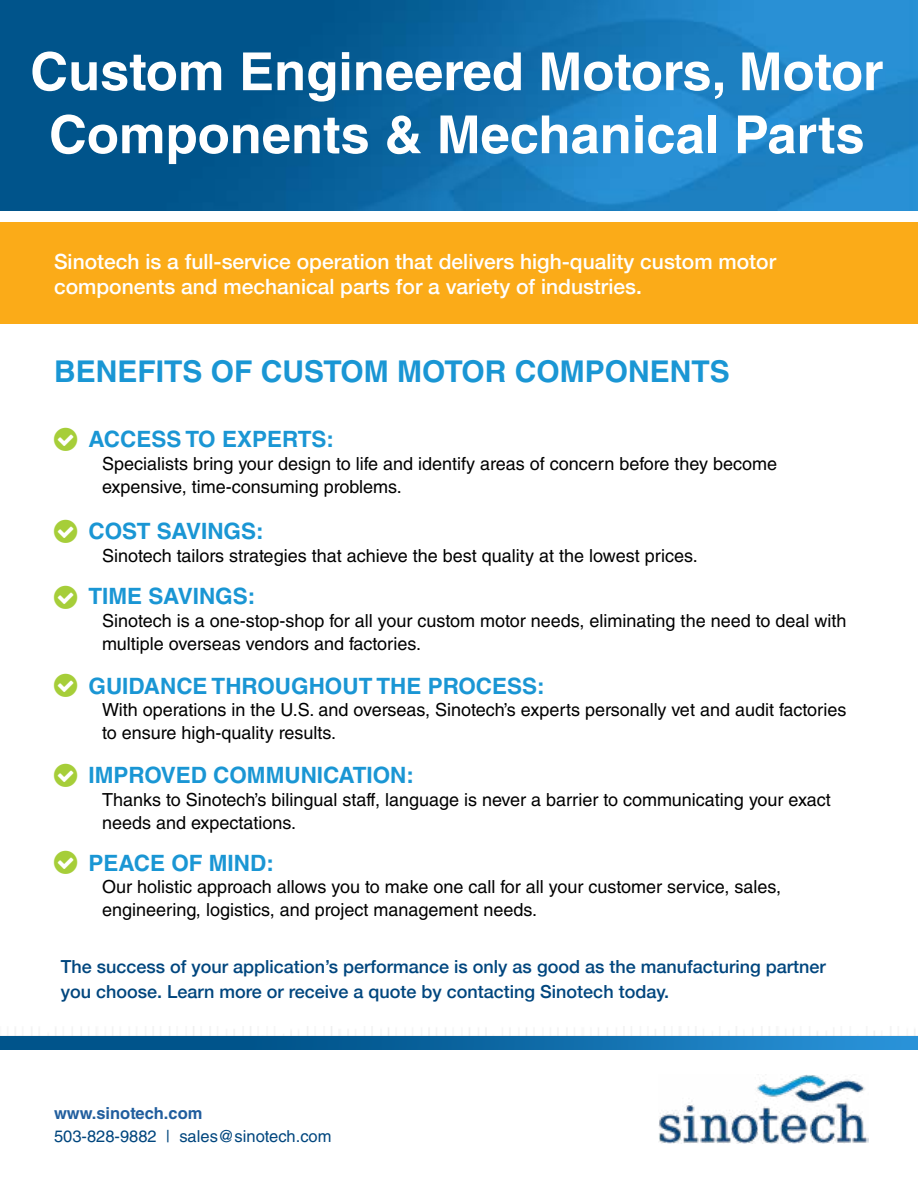
<style>
.page{position:relative;width:918px;height:1188px;background:#fff}
.page>*{position:absolute;margin:0;border:0;box-sizing:border-box;transform-origin:0 0}
.t1{font:700 52.5px/63px "Helvetica LT Std";color:#fff;text-align:center}
.t2{font:700 30px "Helvetica LT Std";color:#1a96d4}
.t3{font:700 22.5px "Helvetica LT Std";color:#1a96d4}
.t4{font:500 21px/25.2px "Helvetica Neue";color:#fff}
.t5{font:18px/22.8px "Helvetica LT Std";color:#000}
.t6{font:500 18px/25.2px "Helvetica Neue";color:#00467e}
.t7{font:16.5px "Helvetica LT Std";color:#00467e}
.t8{font:700 16.5px "Helvetica LT Std";color:#215e9e}
</style>
<div class="page">
<img style="left:0;top:0;width:918px;height:210px">
<div style="left:0;top:222px;width:918px;height:102px;background:#fbab18"></div>
<img style="left:0;top:1026px;width:918px;height:11px">
<img style="left:659px;top:1074px;width:209px;height:70px">
<img style="left:0;top:1037px;width:918px;height:13px">
<h1 class="t1" style="left:30px;top:39px;width:855px">Custom Engineered Motors, Motor<br>Components &amp; Mechanical Parts</h1>
<p class="t4" style="left:54px;top:247px;width:724px">Sinotech is a full-service operation that delivers high-quality custom motor components and mechanical parts for a variety of industries.</p>
<h2 class="t2" style="left:54px;top:353px;width:677px">BENEFITS OF CUSTOM MOTOR COMPONENTS</h2>
<p class="t3" style="left:89px;top:425px;width:247px">ACCESS TO EXPERTS:</p>
<p class="t5" style="left:102px;top:452px;width:677px">Specialists bring your design to life and identify areas of concern before they become expensive, time-consuming problems.</p>
<p class="t3" style="left:89px;top:518px;width:177px">COST SAVINGS:</p>
<p class="t5" style="left:102px;top:544px;width:597px">Sinotech tailors strategies that achieve the best quality at the lowest prices.</p>
<p class="t3" style="left:89px;top:583px;width:168px">TIME SAVINGS:</p>
<p class="t5" style="left:102px;top:609px;width:746px">Sinotech is a one-stop-shop for all your custom motor needs, eliminating the need to deal with multiple overseas vendors and factories.</p>
<p class="t3" style="left:89px;top:672px;width:458px">GUIDANCE THROUGHOUT THE PROCESS:</p>
<p class="t5" style="left:102px;top:699px;width:746px">With operations in the U.S. and overseas, Sinotech’s experts personally vet and audit factories to ensure high-quality results.</p>
<p class="t3" style="left:89px;top:761px;width:327px">IMPROVED COMMUNICATION:</p>
<p class="t5" style="left:102px;top:788px;width:730px">Thanks to Sinotech’s bilingual staff, language is never a barrier to communicating your exact needs and expectations.</p>
<p class="t3" style="left:89px;top:849px;width:187px">PEACE OF MIND:</p>
<p class="t5" style="left:102px;top:876px;width:681px">Our holistic approach allows you to make one call for all your customer service, sales, engineering, logistics, and project management needs.</p>
<p class="t6" style="left:61px;top:952px;width:767px">The success of your application’s performance is only as good as the manufacturing partner you choose. Learn more or receive a quote by contacting Sinotech today.</p>
<p class="t8" style="left:54px;top:1103px;width:150px">www.sinotech.com</p>
<p class="t7" style="left:54px;top:1126px;width:279px">503-828-9882 | sales@sinotech.com</p>
</div>
